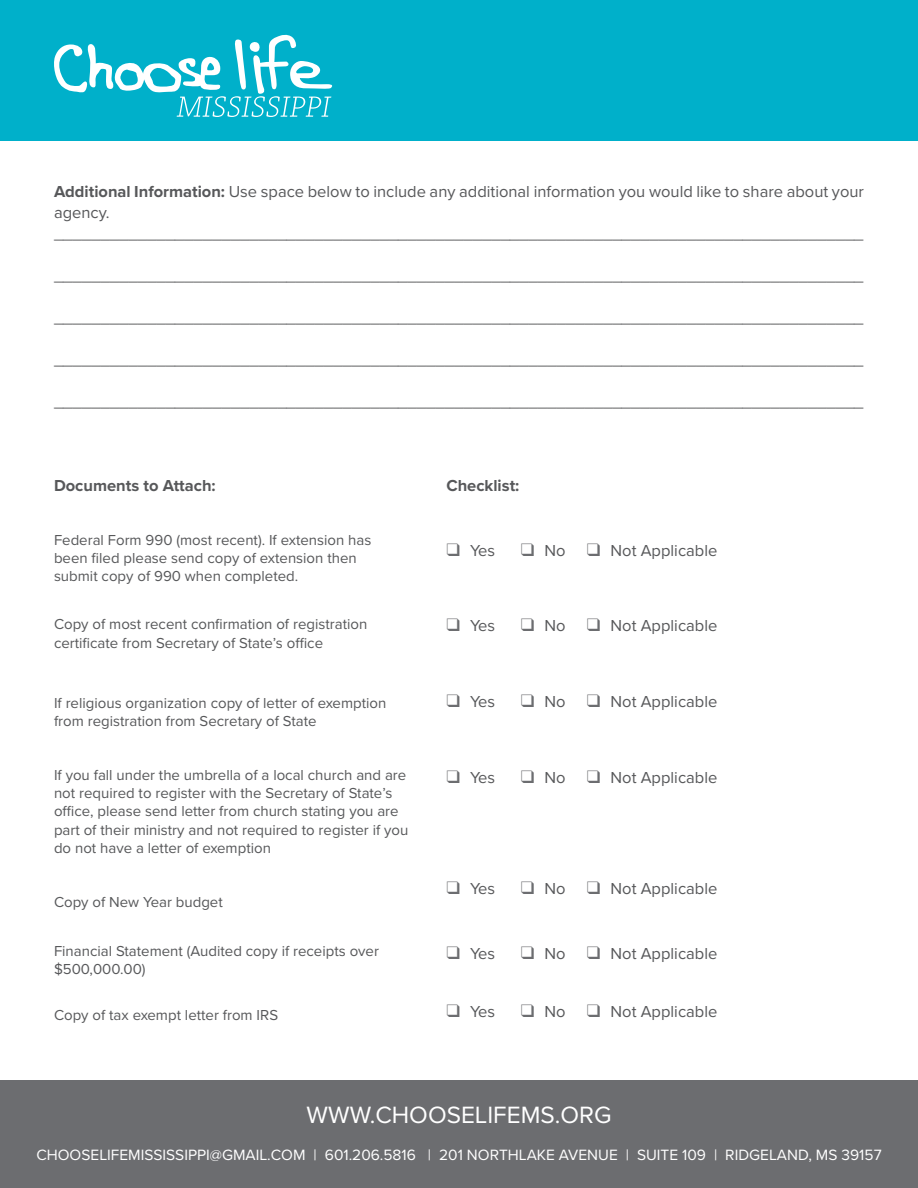
<style>
.page{position:relative;width:918px;height:1188px;background:#fff}
.page>*{position:absolute;margin:0;border:0;box-sizing:border-box;transform-origin:0 0}
.t1{font:24.45px "Proxima Nova";color:#fff}
.t2{font:16.5px/21px "Proxima Nova";color:#57585a}
.t3{font:700 16.5px "Proxima Nova";color:#57585a}
.t4{font:15.45px "Proxima Nova";color:#fff}
.t5{font:15px/18.3px "Proxima Nova";color:#57585a}
.s1{font-weight:700}
.s2{color:#6c6d70}
</style>
<div class="page">
<div style="left:0;top:1080px;width:918px;height:108px;background:#6c6d70"></div>
<div style="left:0;top:0;width:918px;height:140px;background:#00b0ca"></div>
<svg style="left:54px;top:34px;width:279px;height:83px"></svg>
<p class="t2" style="left:54px;top:181px;width:812px"><span class="s1">Additional Information:</span> Use space below to include any additional information you would like to share about your agency.</p>
<p class="t2" style="left:54px;top:223px;width:811px">_______________________________________________________________________________________</p>
<p class="t2" style="left:54px;top:265px;width:811px">_______________________________________________________________________________________</p>
<p class="t2" style="left:54px;top:307px;width:811px">_______________________________________________________________________________________</p>
<p class="t2" style="left:54px;top:349px;width:811px">_______________________________________________________________________________________</p>
<p class="t2" style="left:54px;top:391px;width:811px">_______________________________________________________________________________________</p>
<p class="t3" style="left:54px;top:475px;width:163px">Documents to Attach:</p>
<p class="t5" style="left:54px;top:531px;width:319px">Federal Form 990 (most recent). If extension has been filed please send copy of extension then submit copy of 990 when completed.</p>
<p class="t5" style="left:54px;top:615px;width:315px">Copy of most recent confirmation of registration certificate from Secretary of State’s office</p>
<p class="t5" style="left:54px;top:694px;width:334px">If religious organization copy of letter of exemption from registration from Secretary of State</p>
<p class="t5" style="left:54px;top:766px;width:356px">If you fall under the umbrella of a local church and are not required to register with the Secretary of State’s office, please send letter from church stating you are part of their ministry and not required to register if you do not have a letter of exemption</p>
<p class="t5" style="left:54px;top:893px;width:170px">Copy of New Year budget</p>
<p class="t5" style="left:54px;top:942px;width:327px">Financial Statement (Audited copy if receipts over $500,000.00)</p>
<p class="t5" style="left:54px;top:1006px;width:226px">Copy of tax exempt letter from IRS</p>
<p class="t3" style="left:446px;top:476px;width:75px">Checklist:</p>
<p class="t2" style="left:446px;top:540px;width:50px"><span class="s2">❑</span> Yes</p>
<p class="t2" style="left:521px;top:540px;width:198px"><span class="s2">❑</span> No <span class="s2">❑</span> Not Applicable</p>
<p class="t2" style="left:446px;top:616px;width:50px"><span class="s2">❑</span> Yes</p>
<p class="t2" style="left:521px;top:616px;width:198px"><span class="s2">❑</span> No <span class="s2">❑</span> Not Applicable</p>
<p class="t2" style="left:446px;top:691px;width:50px"><span class="s2">❑</span> Yes</p>
<p class="t2" style="left:521px;top:691px;width:198px"><span class="s2">❑</span> No <span class="s2">❑</span> Not Applicable</p>
<p class="t2" style="left:446px;top:767px;width:50px"><span class="s2">❑</span> Yes</p>
<p class="t2" style="left:521px;top:767px;width:198px"><span class="s2">❑</span> No <span class="s2">❑</span> Not Applicable</p>
<p class="t2" style="left:446px;top:879px;width:50px"><span class="s2">❑</span> Yes</p>
<p class="t2" style="left:521px;top:879px;width:198px"><span class="s2">❑</span> No <span class="s2">❑</span> Not Applicable</p>
<p class="t2" style="left:446px;top:944px;width:50px"><span class="s2">❑</span> Yes</p>
<p class="t2" style="left:521px;top:944px;width:198px"><span class="s2">❑</span> No <span class="s2">❑</span> Not Applicable</p>
<p class="t2" style="left:446px;top:1001px;width:50px"><span class="s2">❑</span> Yes</p>
<p class="t2" style="left:521px;top:1001px;width:198px"><span class="s2">❑</span> No <span class="s2">❑</span> Not Applicable</p>
<p class="t1" style="left:307px;top:1100px;width:306px">WWW.CHOOSELIFEMS.ORG</p>
<p class="t4" style="left:36px;top:1145px;width:847px">CHOOSELIFEMISSISSIPPI@GMAIL.COM | 601.206.5816 | 201 NORTHLAKE AVENUE | SUITE 109 | RIDGELAND, MS 39157</p>
</div>
